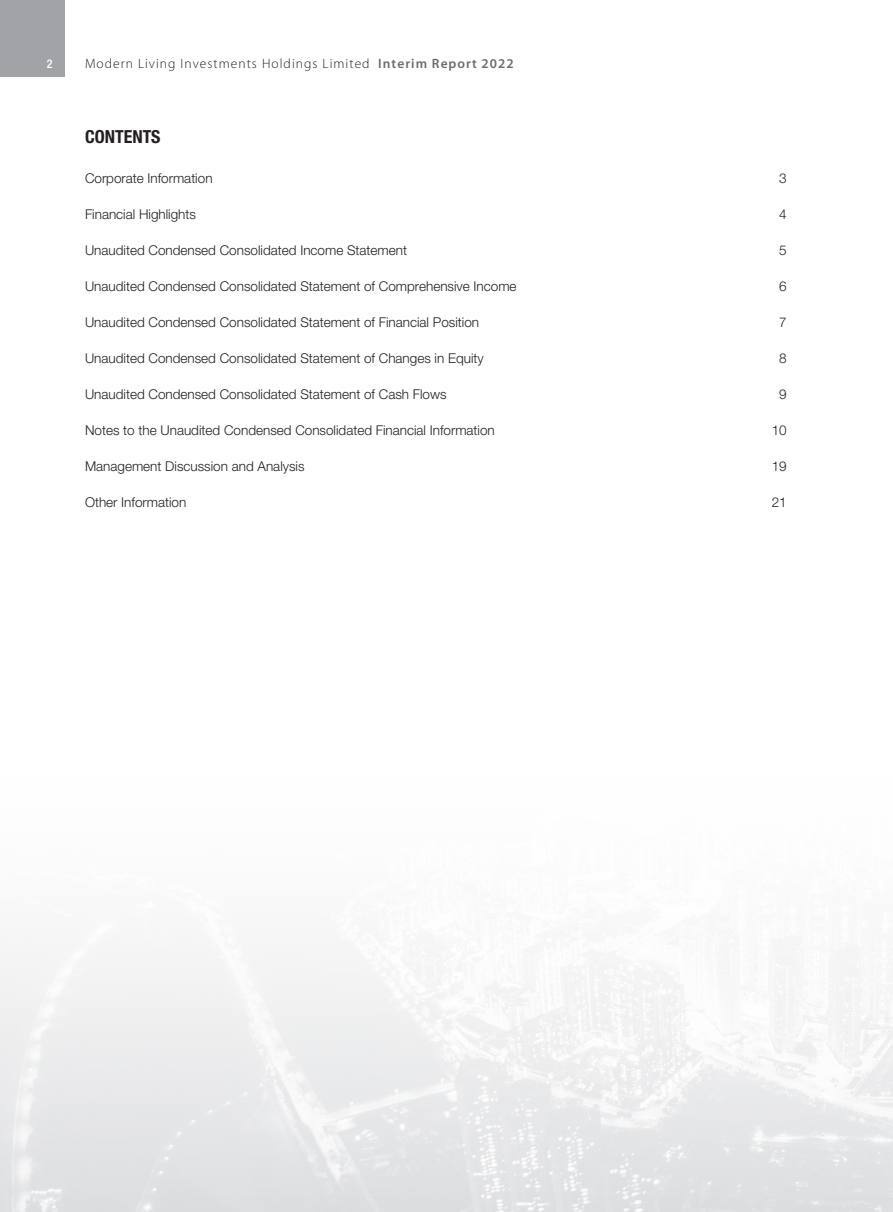
<style>
.page{position:relative;width:893px;height:1212px;background:#fff}
.page>*{position:absolute;margin:0;border:0;box-sizing:border-box;transform-origin:0 0}
._01_H1{font:700 condensed 18px "Helvetica Neue LT Std";color:#231f20}
._00_txt{font:300 13.5px "Helvetica Neue LT Std";color:#231f20}
.t1{font:300 13.5px "Myriad Pro";letter-spacing:.075em;color:#231f20}
.t2{font:500 condensed 12px "Helvetica Neue LT Std";color:#fff}
.s1{font-weight:600;color:#6c6d70}
</style>
<div class="page">
<div style="left:0;top:0;width:65px;height:77px;background:#a1a3a6"></div>
<p class="t2" style="left:47px;top:57px;width:7px">2</p>
<p class="t1" style="left:85px;top:56px;width:430px">Modern Living Investments Holdings Limited <span class="s1">Interim Report 2022</span></p>
<p class="_01_H1" style="left:85px;top:125px;width:77px">CONTENTS</p>
<p class="_00_txt" style="left:85px;top:170px;width:129px">Corporate Information</p>
<p class="_00_txt" style="left:779px;top:170px;width:9px">3</p>
<p class="_00_txt" style="left:85px;top:206px;width:113px">Financial Highlights</p>
<p class="_00_txt" style="left:779px;top:206px;width:9px">4</p>
<p class="_00_txt" style="left:85px;top:242px;width:324px">Unaudited Condensed Consolidated Income Statement</p>
<p class="_00_txt" style="left:779px;top:242px;width:9px">5</p>
<p class="_00_txt" style="left:85px;top:278px;width:433px">Unaudited Condensed Consolidated Statement of Comprehensive Income</p>
<p class="_00_txt" style="left:779px;top:278px;width:9px">6</p>
<p class="_00_txt" style="left:85px;top:314px;width:396px">Unaudited Condensed Consolidated Statement of Financial Position</p>
<p class="_00_txt" style="left:779px;top:314px;width:9px">7</p>
<p class="_00_txt" style="left:85px;top:350px;width:400px">Unaudited Condensed Consolidated Statement of Changes in Equity</p>
<p class="_00_txt" style="left:779px;top:350px;width:9px">8</p>
<p class="_00_txt" style="left:85px;top:386px;width:363px">Unaudited Condensed Consolidated Statement of Cash Flows</p>
<p class="_00_txt" style="left:779px;top:386px;width:9px">9</p>
<p class="_00_txt" style="left:85px;top:422px;width:411px">Notes to the Unaudited Condensed Consolidated Financial Information</p>
<p class="_00_txt" style="left:772px;top:422px;width:17px">10</p>
<p class="_00_txt" style="left:85px;top:458px;width:221px">Management Discussion and Analysis</p>
<p class="_00_txt" style="left:772px;top:458px;width:17px">19</p>
<p class="_00_txt" style="left:85px;top:494px;width:103px">Other Information</p>
<p class="_00_txt" style="left:772px;top:494px;width:17px">21</p>
</div>
